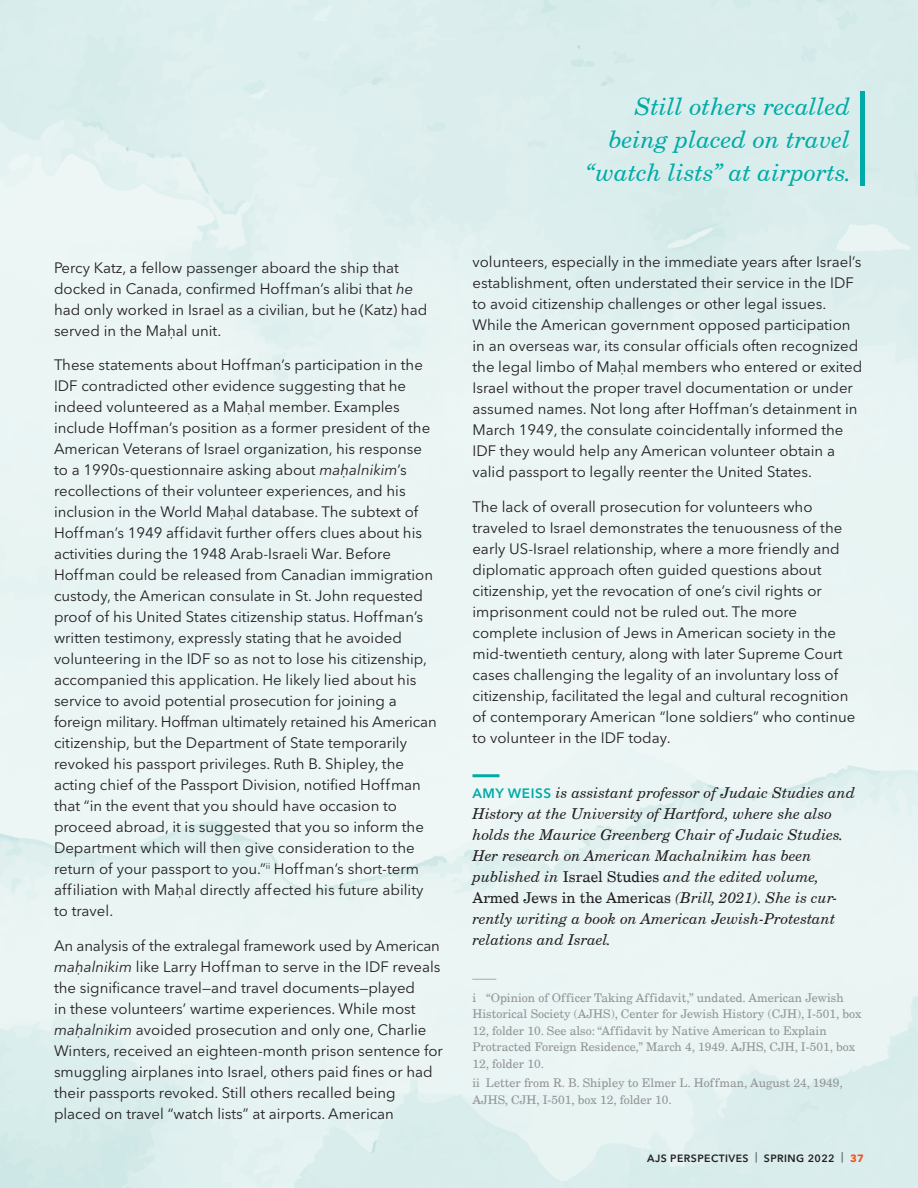
<style>
.page{position:relative;width:918px;height:1188px;background:#fff}
.page>*{position:absolute;margin:0;border:0;box-sizing:border-box;transform-origin:0 0}
.Call_out{font:italic 24px/33px "New Century Schlbk LT Pro";color:#00aba7;text-align:right}
.Body_Copy{font:15px/21px "Avenir Next LT Pro";color:#231f20}
.Author_bio{font:italic 15px/21px "New Century Schlbk LT Pro";color:#231f20}
.Footnote{font:12px/16.5px "New Century Schlbk LT Pro";color:#939598}
.t1{font:600 10.5px "Avenir Next LT Pro";letter-spacing:.04em;color:#231f20}
.s1{font-style:italic}
.s2{font-family:"Avenir Next"}
.s3{font-family:"Avenir Next";font-style:italic}
.s4{font-family:"Avenir Next LT Pro";font-weight:600;font-style:normal;font-size:13.5px;color:#00aba7}
.s5{font-style:normal}
.s6{font-weight:400}
.s7{font-weight:700;color:#f05123}
</style>
<div class="page">
<img style="left:0;top:0;width:918px;height:1188px">
<hr style="left:472px;top:774px;width:28px;height:3px;background:#00aba7">
<hr style="left:860px;top:91px;width:4px;height:95px;background:#00aba7">
<p class="Body_Copy" style="left:54px;top:257px;width:375px">Percy Katz, a fellow passenger aboard the ship that docked in Canada, confirmed Hoffman’s alibi that <span class="s1">he </span>had only worked in Israel as a civilian, but he (Katz) had served in the Ma<span class="s2">ḥ</span>al unit.</p>
<p class="Body_Copy" style="left:54px;top:355px;width:384px">These statements about Hoffman’s participation in the IDF contradicted other evidence suggesting that he indeed volunteered as a Ma<span class="s2">ḥ</span>al member. Examples include Hoffman’s position as a former president of the American Veterans of Israel organization, his response to a 1990s-questionnaire asking about <span class="s1">ma</span><span class="s3">ḥ</span><span class="s1">alnikim</span>’s recollections of their volunteer experiences, and his inclusion in the World Ma<span class="s2">ḥ</span>al database. The subtext of Hoffman’s 1949 affidavit further offers clues about his activities during the 1948 Arab-Israeli War. Before Hoffman could be released from Canadian immigration custody, the American consulate in St. John requested proof of his United States citizenship status. Hoffman’s written testimony, expressly stating that he avoided volunteering in the IDF so as not to lose his citizenship, accompanied this application. He likely lied about his service to avoid potential prosecution for joining a foreign military. Hoffman ultimately retained his American citizenship, but the Department of State temporarily revoked his passport privileges. Ruth B. Shipley, the acting chief of the Passport Division, notified Hoffman that “in the event that you should have occasion to proceed abroad, it is suggested that you so inform the Department which will then give consideration to the return of your passport to you.”<sup>ii</sup> Hoffman’s short-term affiliation with Ma<span class="s2">ḥ</span>al directly affected his future ability to travel.</p>
<p class="Body_Copy" style="left:54px;top:935px;width:391px">An analysis of the extralegal framework used by American <span class="s1">ma</span><span class="s3">ḥ</span><span class="s1">alnikim</span> like Larry Hoffman to serve in the IDF reveals the significance travel—and travel documents—played<br>in these volunteers’ wartime experiences. While most <span class="s1">ma</span><span class="s3">ḥ</span><span class="s1">alnikim</span> avoided prosecution and only one, Charlie Winters, received an eighteen-month prison sentence for smuggling airplanes into Israel, others paid fines or had their passports revoked. Still others recalled being placed on travel “watch lists” at airports. American</p>
<p class="Call_out" style="left:586px;top:89px;width:266px">Still others recalled being placed on travel “watch lists” at airports.</p>
<p class="Body_Copy" style="left:472px;top:252px;width:391px">volunteers, especially in the immediate years after Israel’s establishment, often understated their service in the IDF to avoid citizenship challenges or other legal issues.<br>While the American government opposed participation in an overseas war, its consular officials often recognized the legal limbo of Ma<span class="s2">ḥ</span>al members who entered or exited Israel without the proper travel documentation or under assumed names. Not long after Hoffman’s detainment in March 1949, the consulate coincidentally informed the IDF they would help any American volunteer obtain a valid passport to legally reenter the United States.</p>
<p class="Body_Copy" style="left:472px;top:496px;width:384px">The lack of overall prosecution for volunteers who traveled to Israel demonstrates the tenuousness of the early US-Israel relationship, where a more friendly and diplomatic approach often guided questions about citizenship, yet the revocation of one’s civil rights or imprisonment could not be ruled out. The more complete inclusion of Jews in American society in the mid-twentieth century, along with later Supreme Court cases challenging the legality of an involuntary loss of citizenship, facilitated the legal and cultural recognition of contemporary American “lone soldiers” who continue to volunteer in the IDF today.</p>
<p class="Author_bio" style="left:472px;top:782px;width:384px"><span class="s4">AMY WEISS</span> is assistant professor of Judaic Studies and History at the University of Hartford, where she also holds the Maurice Greenberg Chair of Judaic Studies.<br>Her research on American Machalnikim has been published in <span class="s5">Israel Studies</span> and the edited volume, <span class="s5">Armed Jews in the Americas</span> (Brill, 2021). She is cur&shy;rently writing a book on American Jewish-Protestant relations and Israel.</p>
<p class="Footnote" style="left:472px;top:969px;width:25px">——</p>
<p class="Footnote" style="left:472px;top:989px;width:391px">i “Opinion of Officer Taking Affidavit,” undated. American Jewish Historical Society (AJHS), Center for Jewish History (CJH), I-501, box 12, folder 10. See also: “Affidavit by Native American to Explain Protracted Foreign Residence,” March 4, 1949. AJHS, CJH, I-501, box 12, folder 10.</p>
<p class="Footnote" style="left:472px;top:1074px;width:372px">ii Letter from R. B. Shipley to Elmer L. Hoffman, August 24, 1949,<br>AJHS, CJH, I-501, box 12, folder 10.</p>
<p class="t1" style="left:647px;top:1152px;width:218px">AJS PERSPECTIVES <span class="s6">|</span> SPRING 2022 <span class="s6">|</span> <span class="s7">37</span></p>
</div>
